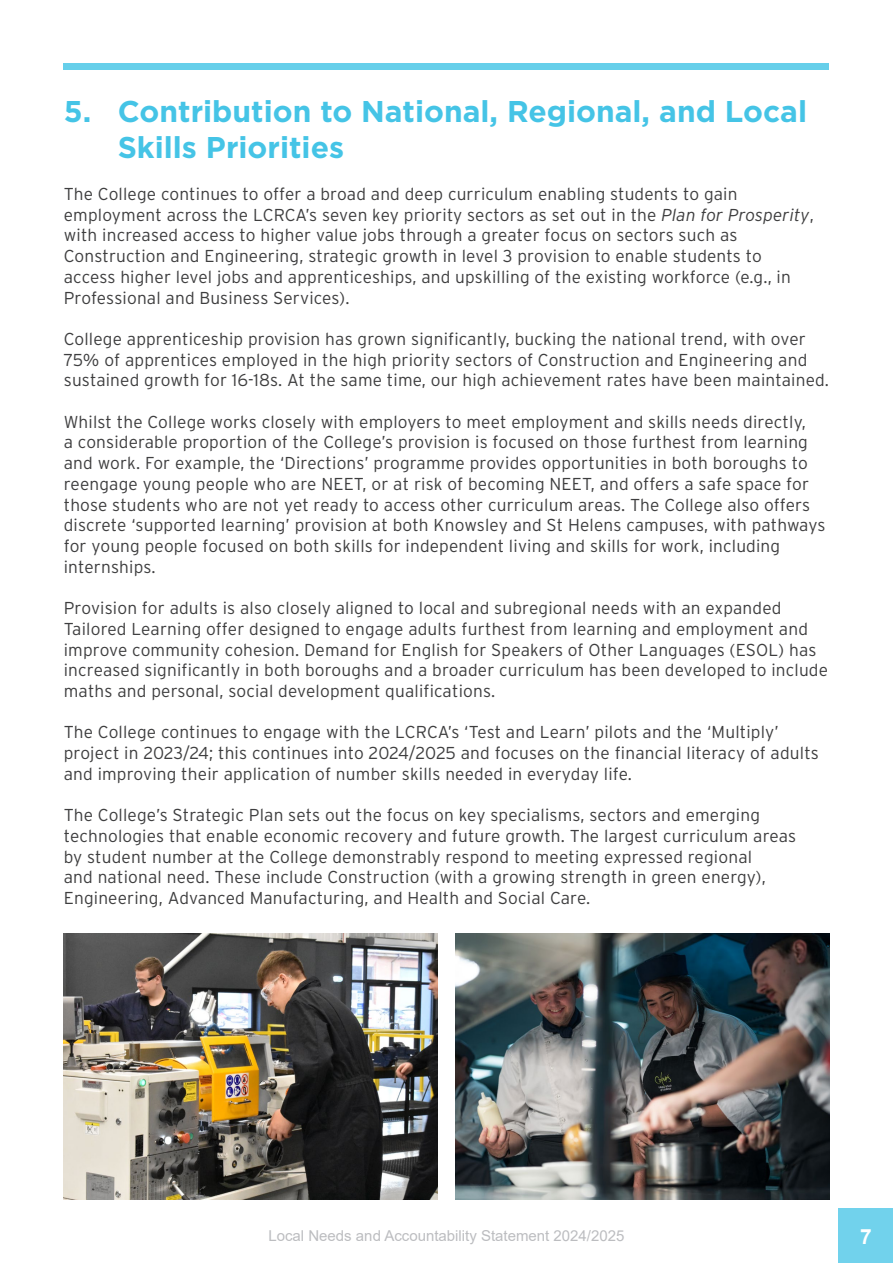
<style>
.page{position:relative;width:893px;height:1263px;background:#fff}
.page>*{position:absolute;margin:0;border:0;box-sizing:border-box;transform-origin:0 0}
.t1{font:700 30px "Gotham";color:#45c4e6}
.t2{font:700 21px "Arial";color:#fff}
.t3{font:300 17.25px/20.7px "Interstate";letter-spacing:.01em;color:#3e3e3f}
.t4{font:15px "Arial";color:#bcbdc0}
.s1{font-style:italic}
</style>
<div class="page">
<div style="left:839px;top:1209px;width:54px;height:54px;background:#71d2ec"></div>
<div style="left:64px;top:64px;width:765px;height:6px;background:#66cfea"></div>
<img style="left:64px;top:933px;width:374px;height:266px">
<img style="left:455px;top:933px;width:374px;height:266px">
<p class="t1" style="left:64px;top:92px;width:745px">5. Contribution to National, Regional, and Local</p>
<p class="t1" style="left:118px;top:128px;width:228px">Skills Priorities</p>
<p class="t3" style="left:64px;top:183px;width:752px">The College continues to offer a broad and deep curriculum enabling students to gain employment across the LCRCA’s seven key priority sectors as set out in the <span class="s1">Plan for Prosperity</span>, with increased access to higher value jobs through a greater focus on sectors such as Construction and Engineering, strategic growth in level 3 provision to enable students to access higher level jobs and apprenticeships, and upskilling of the existing workforce (e.g., in Professional and Business Services).</p>
<p class="t3" style="left:64px;top:328px;width:767px">College apprenticeship provision has grown significantly, bucking the national trend, with over<br>75% of apprentices employed in the high priority sectors of Construction and Engineering and sustained growth for 16-18s. At the same time, our high achievement rates have been maintained.</p>
<p class="t3" style="left:64px;top:411px;width:763px">Whilst the College works closely with employers to meet employment and skills needs directly,<br>a considerable proportion of the College’s provision is focused on those furthest from learning and work. For example, the ‘Directions’ programme provides opportunities in both boroughs to reengage young people who are NEET, or at risk of becoming NEET, and offers a safe space for those students who are not yet ready to access other curriculum areas. The College also offers discrete ‘supported learning’ provision at both Knowsley and St Helens campuses, with pathways for young people focused on both skills for independent living and skills for work, including internships.</p>
<p class="t3" style="left:64px;top:597px;width:766px">Provision for adults is also closely aligned to local and subregional needs with an expanded Tailored Learning offer designed to engage adults furthest from learning and employment and improve community cohesion. Demand for English for Speakers of Other Languages (ESOL) has increased significantly in both boroughs and a broader curriculum has been developed to include maths and personal, social development qualifications.</p>
<p class="t3" style="left:64px;top:722px;width:757px">The College continues to engage with the LCRCA’s ‘Test and Learn’ pilots and the ‘Multiply’ project in 2023/24; this continues into 2024/2025 and focuses on the financial literacy of adults and improving their application of number skills needed in everyday life.</p>
<p class="t3" style="left:64px;top:804px;width:734px">The College’s Strategic Plan sets out the focus on key specialisms, sectors and emerging technologies that enable economic recovery and future growth. The largest curriculum areas by student number at the College demonstrably respond to meeting expressed regional<br>and national need. These include Construction (with a growing strength in green energy), Engineering, Advanced Manufacturing, and Health and Social Care.</p>
<p class="t4" style="left:268px;top:1226px;width:358px">Local Needs and Accountability Statement 2024/2025</p>
<p class="t2" style="left:860px;top:1221px;width:13px">7</p>
</div>
